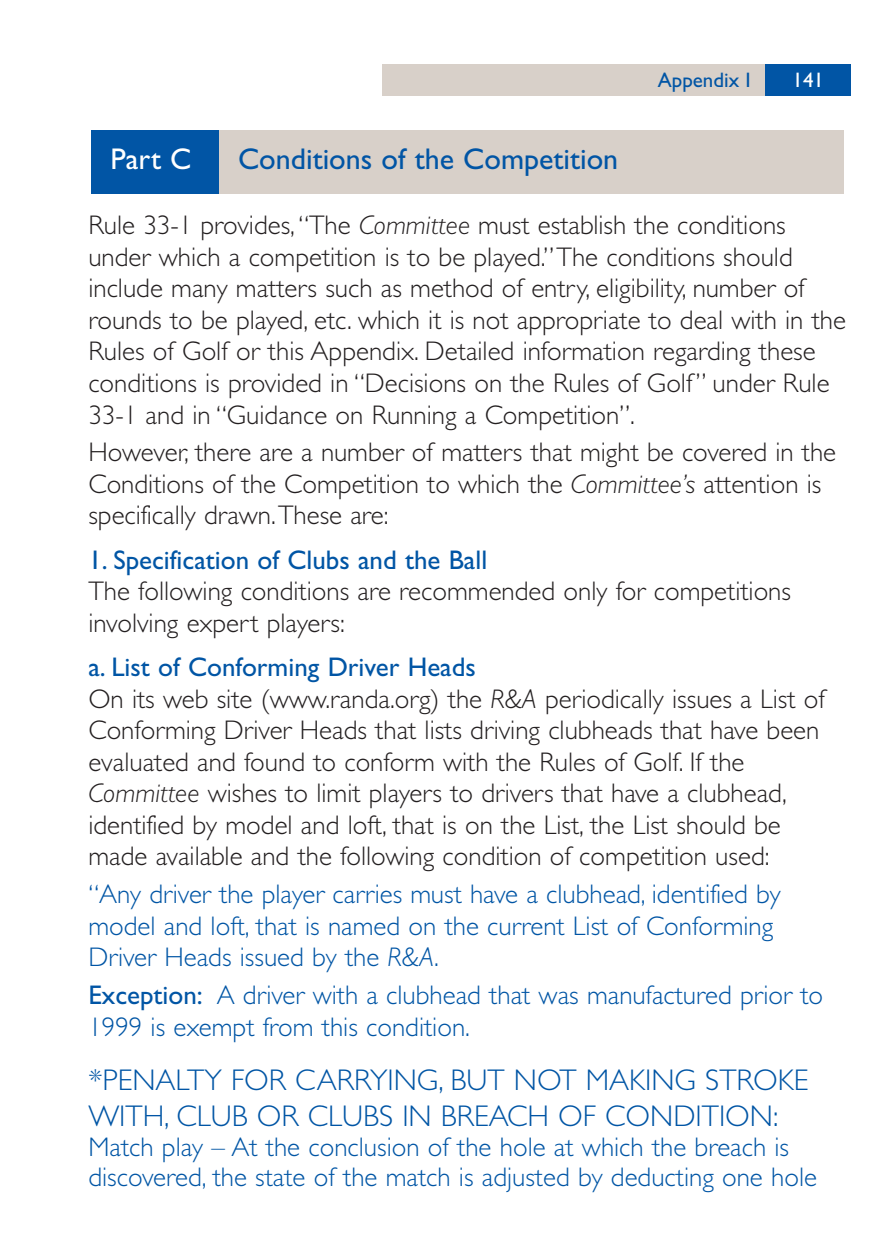
<style>
.page{position:relative;width:893px;height:1259px;background:#fff}
.page>*{position:absolute;margin:0;border:0;box-sizing:border-box;transform-origin:0 0}
.t1{font:300 30px/36px "Gill Sans";color:#0155a5}
.t2{font:30px "Gill Sans";color:#0155a5}
.t3{font:30px "Gill Sans";color:#fff}
.t4{font:300 27px/31.5px "Gill Sans";color:#231f20}
.t5{font:300 27px/31.5px "Gill Sans";color:#0155a5}
.t6{font:27px "Gill Sans";color:#0155a5}
.t7{font:21px "Gill Sans";color:#0155a5}
.t8{font:21px "Gill Sans";color:#fff}
.s1{font-style:italic}
.s2{font-weight:400;color:#0155a5}
.s3{font-weight:400}
</style>
<div class="page">
<svg style="left:91px;top:64px;width:760px;height:130px"></svg>
<p class="t3" style="left:111px;top:149px;width:82px">Part C</p>
<p class="t2" style="left:238px;top:149px;width:382px">Conditions of the Competition</p>
<p class="t7" style="left:658px;top:72px;width:95px">Appendix I</p>
<p class="t8" style="left:792px;top:72px;width:33px">141</p>
<p class="t4" style="left:88px;top:212px;width:759px">Rule 33-1 provides,“The <span class="s1">Committee</span> must establish the conditions under which a competition is to be played.”The conditions should include many matters such as method of entry, eligibility, number of rounds to be played, etc. which it is not appropriate to deal with in the Rules of Golf or this Appendix. Detailed information regarding these conditions is provided in “Decisions on the Rules of Golf” under Rule 33-1 and in “Guidance on Running a Competition”.</p>
<p class="t4" style="left:88px;top:439px;width:749px">However, there are a number of matters that might be covered in the<br>Conditions of the Competition to which the <span class="s1">Committee’s</span> attention is specifically drawn.These are:</p>
<p class="t6" style="left:88px;top:550px;width:400px">1. Specification of Clubs and the Ball</p>
<p class="t4" style="left:88px;top:578px;width:704px">The following conditions are recommended only for competitions involving expert players:</p>
<p class="t4" style="left:88px;top:654px;width:738px"><span class="s2">a. List of Conforming Driver Heads<br></span>On its web site (www.randa.org) the <span class="s1">R&amp;A</span> periodically issues a List of Conforming Driver Heads that lists driving clubheads that have been evaluated and found to conform with the Rules of Golf. If the <span class="s1">Committee</span> wishes to limit players to drivers that have a clubhead, identified by model and loft, that is on the List, the List should be made available and the following condition of competition used:</p>
<p class="t5" style="left:88px;top:881px;width:694px">“Any driver the player carries must have a clubhead, identified by model and loft, that is named on the current List of Conforming<br>Driver Heads issued by the <span class="s1">R&amp;A</span>.</p>
<p class="t5" style="left:88px;top:982px;width:736px"><span class="s3">Exception:</span> A driver with a clubhead that was manufactured prior to<br>1999 is exempt from this condition.</p>
<p class="t1" style="left:88px;top:1064px;width:722px">*PENALTY FOR CARRYING, BUT NOT MAKING STROKE<br>WITH, CLUB OR CLUBS IN BREACH OF CONDITION:</p>
<p class="t5" style="left:88px;top:1134px;width:730px;line-height:30px">Match play – At the conclusion of the hole at which the breach is discovered, the state of the match is adjusted by deducting one hole</p>
</div>
